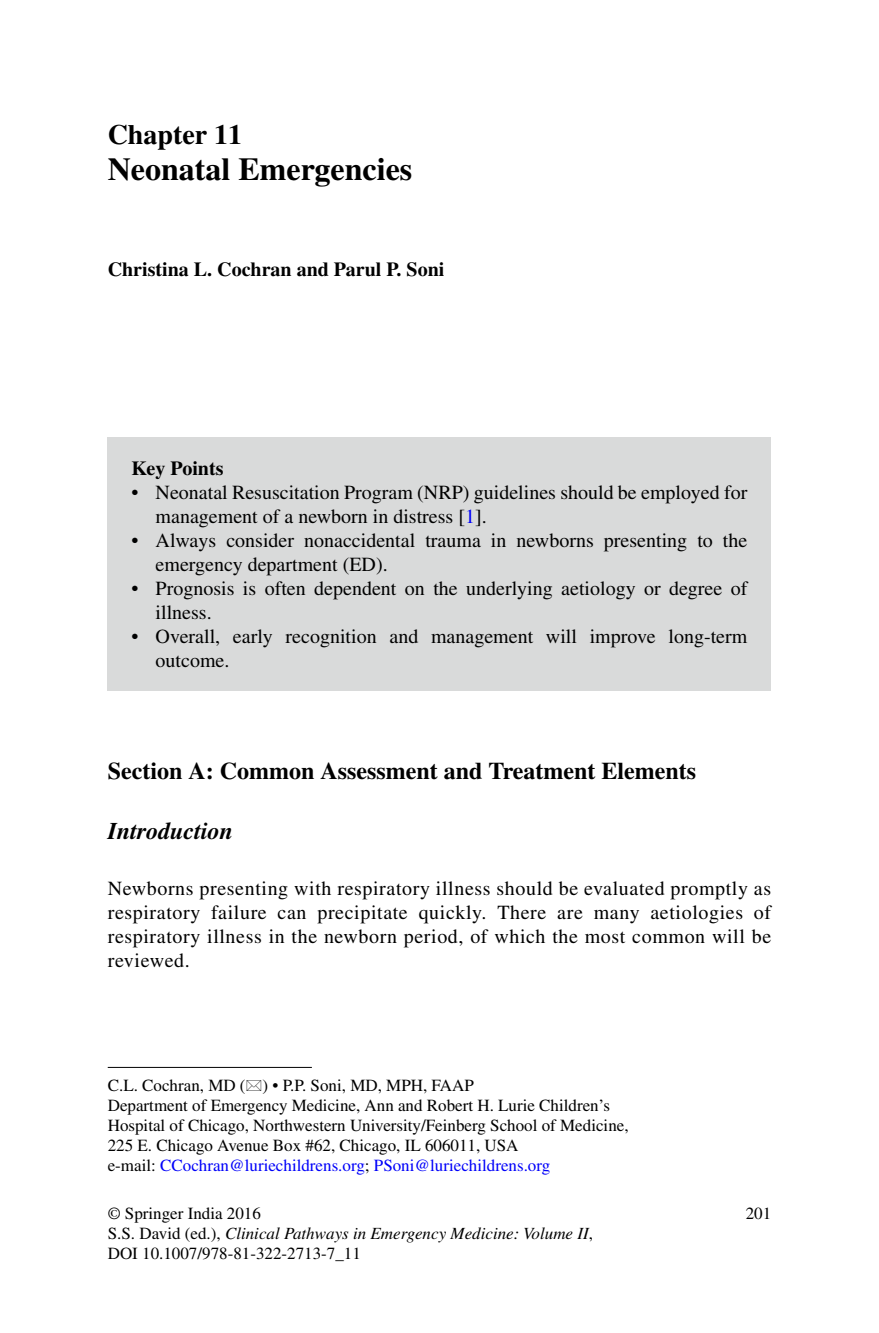
<style>
.page{position:relative;width:879px;height:1333px;background:#fff}
.page>*{position:absolute;margin:0;border:0;box-sizing:border-box;transform-origin:0 0}
.t1{font:700 32px "Mwyyky Times";color:#000}
.t2{font:700 28px "Mwyyky Times";color:#000}
.t3{font:700 24px "Mwyyky Times";color:#000}
.t4{font:italic 700 24px "Vgyvhx Times";color:#000}
.t5{font:20px/24px "Gytpsb Times";color:#000}
.t6{font:700 20px "Mwyyky Times";color:#000}
.t7{font:17px/20px "Gytpsb Times";color:#000}
.t8{font:italic 17px "Xjfcty Times";color:#000}
.s1{color:#0000fa}
.s2{font-family:"Gytpsb Times";font-style:normal}
</style>
<div class="page">
<div style="left:108px;top:437px;width:663px;height:253px;background:#d9dada"></div>
<hr style="left:108px;top:1066px;width:204px;height:1px;background:#000">
<h2 class="t2" style="left:108px;top:125px;width:136px">Chapter 11</h2>
<h1 class="t1" style="left:108px;top:158px;width:306px">Neonatal Emergencies</h1>
<p class="t6" style="left:108px;top:262px;width:338px">Christina L. Cochran and Parul P. Soni</p>
<p class="t6" style="left:132px;top:460px;width:93px">Key Points</p>
<p class="t5" style="left:156px;top:482px;width:593px;text-indent:-24px">• Neonatal Resuscitation Program (NRP) guidelines should be employed for management of a newborn in distress [ <span class="s1">1</span> ].</p>
<p class="t5" style="left:156px;top:530px;width:593px;text-indent:-24px">• Always consider nonaccidental trauma in newborns presenting to the emergency department (ED).</p>
<p class="t5" style="left:156px;top:578px;width:593px;text-indent:-24px">• Prognosis is often dependent on the underlying aetiology or degree of illness.</p>
<p class="t5" style="left:156px;top:626px;width:593px;text-indent:-24px">• Overall, early recognition and management will improve long-term outcome.</p>
<p class="t3" style="left:108px;top:761px;width:590px">Section A: Common Assessment and Treatment Elements</p>
<p class="t4" style="left:108px;top:821px;width:127px">Introduction</p>
<p class="t5" style="left:108px;top:877px;width:665px;text-align:justify">Newborns presenting with respiratory illness should be evaluated promptly as respiratory failure can precipitate quickly. There are many aetiologies of respiratory illness in the newborn period, of which the most common will be reviewed.</p>
<p class="t7" style="left:108px;top:1077px;width:522px">C. L. Cochran , MD ( ) • P. P. Soni , MD, MPH, FAAP<br>Department of Emergency Medicine , Ann and Robert H. Lurie Children’s Hospital of Chicago, Northwestern University/Feinberg School of Medicine , 225 E. Chicago Avenue Box #62 , Chicago , IL 606011 , USA<br>e-mail: <span class="s1">CCochran@luriechildrens.org</span>; <span class="s1">PSoni@luriechildrens.org</span></p>
<p class="t7" style="left:108px;top:1204px;width:155px">© Springer India 2016</p>
<p class="t7" style="left:746px;top:1204px;width:27px">201</p>
<p class="t8" style="left:108px;top:1227px;width:487px"><span class="s2">S.S. David (ed.),</span> Clinical Pathways in Emergency Medicine: Volume II<span class="s2">,</span></p>
<p class="t7" style="left:108px;top:1244px;width:255px">DOI 10.1007/978-81-322-2713-7_11</p>
</div>
